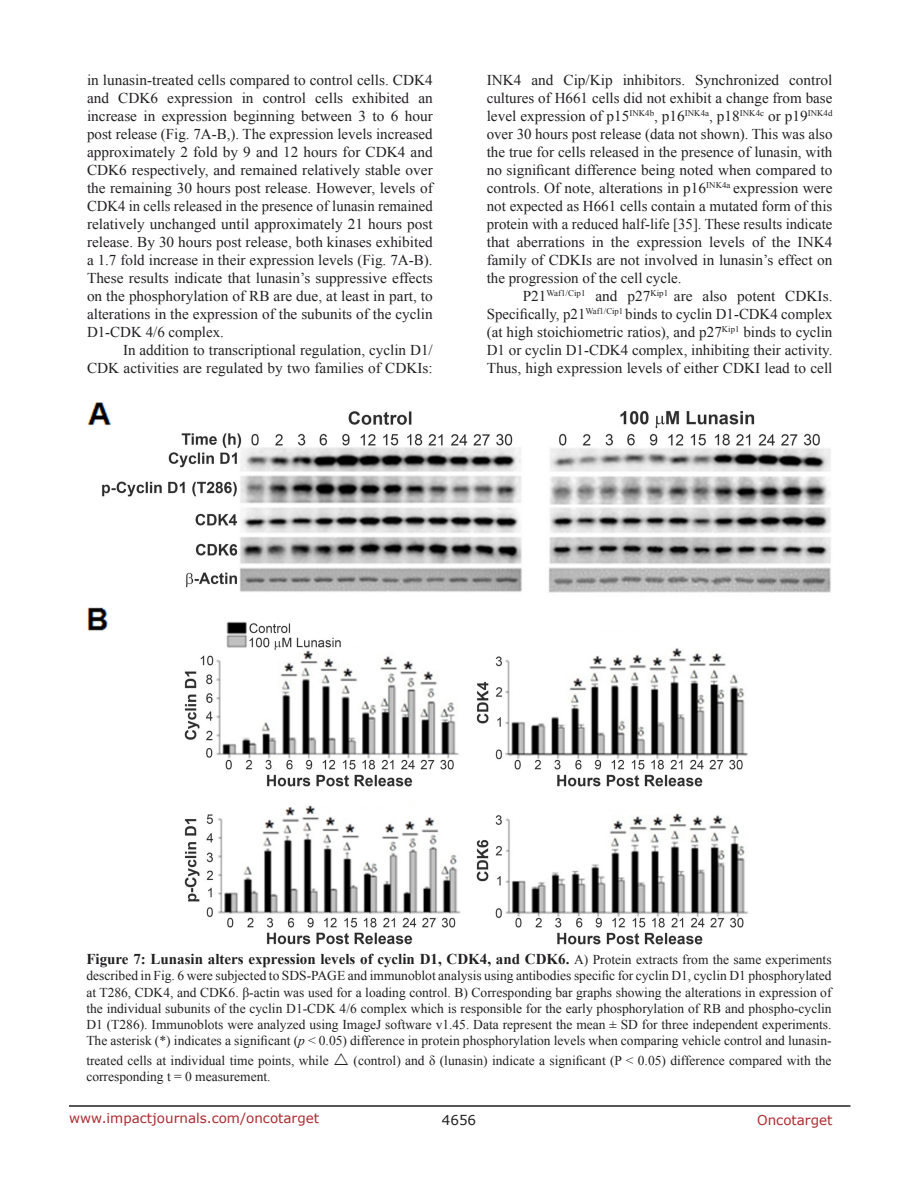
<style>
.page{position:relative;width:918px;height:1188px;background:#fff}
.page>*{position:absolute;margin:0;border:0;box-sizing:border-box;transform-origin:0 0}
.BodyText{font:15px/18px "Times New Roman";color:#221f22;text-align:justify}
.FigureText{font:700 15px "Times New Roman";color:#221f22}
.FigureText-2{font:13.5px/16.2px "Times New Roman";color:#221f22;text-align:justify}
.t1{font:13.5px "Verdana";color:#ac2b31}
.t2{font:13.5px "Verdana";color:#221f22}
.s1{font-weight:400;font-size:13.5px}
.s2{font-style:italic}
</style>
<div class="page">
<hr style="left:69px;top:1105px;width:781px;height:2px;background:#231f20">
<img style="left:87px;top:402px;width:744px;height:543px">
<p class="BodyText" style="left:87px;top:71px;width:347px">in lunasin-treated cells compared to control cells. CDK4 and CDK6 expression in control cells exhibited an increase in expression beginning between 3 to 6 hour post release (Fig. 7A-B,). The expression levels increased approximately 2 fold by 9 and 12 hours for CDK4 and CDK6 respectively, and remained relatively stable over the remaining 30 hours post release. However, levels of CDK4 in cells released in the presence of lunasin remained relatively unchanged until approximately 21 hours post release. By 30 hours post release, both kinases exhibited a 1.7 fold increase in their expression levels (Fig. 7A-B).<br>These results indicate that lunasin’s suppressive effects on the phosphorylation of RB are due, at least in part, to alterations in the expression of the subunits of the cyclin D1-CDK 4/6 complex.</p>
<p class="BodyText" style="left:87px;top:341px;width:347px;text-align:right">In addition to transcriptional regulation, cyclin D1/<br>CDK activities are regulated by two families of CDKIs:</p>
<p class="BodyText" style="left:487px;top:71px;width:347px">INK4 and Cip/Kip inhibitors. Synchronized control cultures of H661 cells did not exhibit a change from base level expression of p15<sup>INK4b</sup>, p16<sup>INK4a</sup>, p18<sup>INK4c</sup> or p19<sup>INK4d </sup>over 30 hours post release (data not shown). This was also the true for cells released in the presence of lunasin, with no significant difference being noted when compared to controls. Of note, alterations in p16<sup>INK4a</sup> expression were not expected as H661 cells contain a mutated form of this protein with a reduced half-life [35]. These results indicate that aberrations in the expression levels of the INK4 family of CDKIs are not involved in lunasin’s effect on the progression of the cell cycle.</p>
<p class="BodyText" style="left:487px;top:287px;width:347px;text-indent:36px">P21<sup>Waf1/Cip1</sup> and p27<sup>Kip1</sup> are also potent CDKIs.<br>Specifically, p21<sup>Waf1/Cip1</sup> binds to cyclin D1-CDK4 complex (at high stoichiometric ratios), and p27<sup>Kip1</sup> binds to cyclin D1 or cyclin D1-CDK4 complex, inhibiting their activity.<br>Thus, high expression levels of either CDKI lead to cell</p>
<p class="FigureText" style="left:86px;top:949px;width:747px">Figure 7: Lunasin alters expression levels of cyclin D1, CDK4, and CDK6. <span class="s1">A) Protein extracts from the same experiments</span></p>
<p class="FigureText-2" style="left:86px;top:968px;width:747px">described in Fig. 6 were subjected to SDS-PAGE and immunoblot analysis using antibodies specific for cyclin D1, cyclin D1 phosphorylated at T286, CDK4, and CDK6. β-actin was used for a loading control. B) Corresponding bar graphs showing the alterations in expression of the individual subunits of the cyclin D1-CDK 4/6 complex which is responsible for the early phosphorylation of RB and phospho-cyclin D1 (T286). Immunoblots were analyzed using ImageJ software v1.45. Data represent the mean ± SD for three independent experiments.<br>The asterisk (*) indicates a significant (<span class="s2">p</span> &lt; 0.05) difference in protein phosphorylation levels when comparing vehicle control and lunasin-</p>
<p class="FigureText-2" style="left:86px;top:1052px;width:244px">treated cells at individual time points, while</p>
<p class="FigureText-2" style="left:354px;top:1052px;width:479px">(control) and δ (lunasin) indicate a significant (P &lt; 0.05) difference compared with the</p>
<p class="FigureText-2" style="left:86px;top:1068px;width:186px">corresponding t = 0 measurement.</p>
<p class="t1" style="left:69px;top:1109px;width:252px">www.impactjournals.com/oncotarget</p>
<p class="t2" style="left:442px;top:1111px;width:36px">4656</p>
<p class="t1" style="left:757px;top:1111px;width:77px">Oncotarget</p>
</div>
